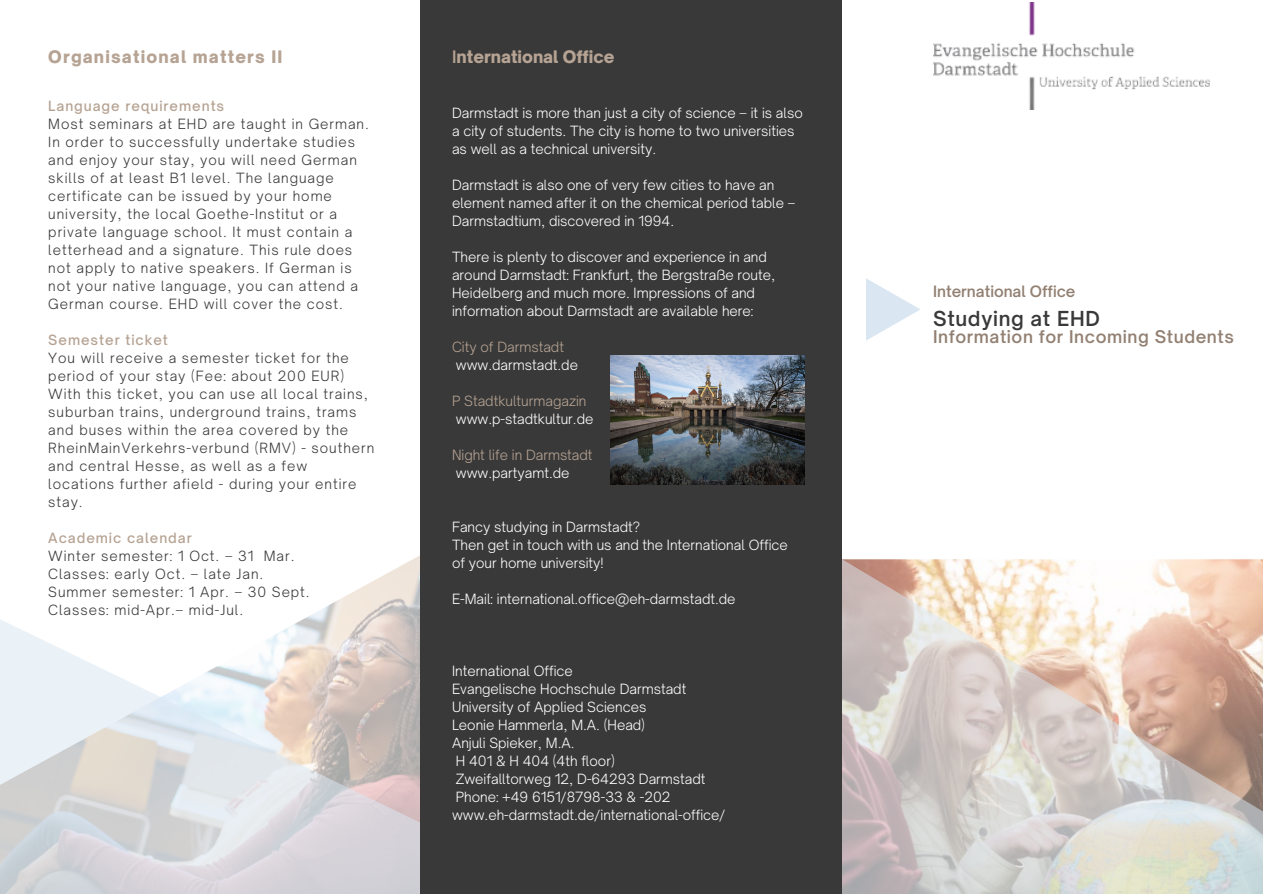
<style>
.page{position:relative;width:1263px;height:894px;background:#fff}
.page>*{position:absolute;margin:0;border:0;box-sizing:border-box;transform-origin:0 0}
.t1{font:600 19.8px "Open Sauce One";letter-spacing:.035em;color:#393939}
.t2{font:600 16.8px "Open Sauce One";letter-spacing:.035em;color:#928072}
.t3{font:900 16.5px "Open Sauce One";letter-spacing:.07em;color:#b6a393}
.t4{font:900 16.5px "Open Sauce One";color:#b6a393}
.t5{font:600 15px "Open Sauce One";color:#928072}
.t6{font:300 13.5px/18px "Open Sauce One";color:#fff}
.t7{font:300 13.5px/18px "Open Sauce One";letter-spacing:.07em;color:#393939}
.t8{font:300 13.5px "Open Sauce One";color:#b6a393}
.t9{font:500 13.5px "Open Sauce One";letter-spacing:.07em;color:#b6a393}
.s1{font-weight:600}
</style>
<div class="page">
<svg style="left:841px;top:558px;width:422px;height:335px;background:#d8ccc4"></svg>
<svg style="left:0;top:520px;width:421px;height:373px"></svg>
<div style="left:421px;top:0;width:420px;height:893px;background:#393939"></div>
<svg style="left:866px;top:278px;width:54px;height:63px"></svg>
<img style="left:933px;top:3px;width:277px;height:106px">
<img style="left:610px;top:355px;width:195px;height:130px">
<p class="t3" style="left:48px;top:46px;width:236px">Organisational matters II</p>
<p class="t9" style="left:48px;top:97px;width:177px">Language requirements</p>
<p class="t7" style="left:48px;top:115px;width:322px">Most seminars at EHD are taught in German.<br>In order to successfully undertake studies and enjoy your stay, you will need German skills of at least B1 level. The language certificate can be issued by your home university, the local Goethe-Institut or a private language school. It must contain a letterhead and a signature. This rule does not apply to native speakers. If German is not your native language, you can attend a German course. EHD will cover the cost.</p>
<p class="t9" style="left:48px;top:331px;width:121px">Semester ticket</p>
<p class="t7" style="left:48px;top:349px;width:327px">You will receive a semester ticket for the period of your stay (Fee: about 200 EUR)<br>With this ticket, you can use all local trains, suburban trains, underground trains, trams and buses within the area covered by the RheinMainVerkehrs-verbund (RMV) - southern and central Hesse, as well as a few locations further afield - during your entire stay.</p>
<p class="t9" style="left:48px;top:529px;width:145px">Academic calendar</p>
<p class="t7" style="left:48px;top:547px;width:263px">Winter semester: 1 Oct. – 31 Mar.<br>Classes: early Oct. – late Jan.<br>Summer semester: 1 Apr. – 30 Sept.<br>Classes: mid-Apr.– mid-Jul.</p>
<p class="t4" style="left:452px;top:46px;width:164px"><span class="s1">I</span>nternational Office</p>
<p class="t6" style="left:452px;top:104px;width:352px">Darmstadt is more than just a city of science – it is also a city of students. The city is home to two universities as well as a technical university.</p>
<p class="t6" style="left:452px;top:176px;width:345px">Darmstadt is also one of very few cities to have an element named after it on the chemical period table –<br>Darmstadtium, discovered in 1994.</p>
<p class="t6" style="left:452px;top:247px;width:325px">There is plenty to discover and experience in and around Darmstadt: Frankfurt, the Bergstraße route, Heidelberg and much more. Impressions of and information about Darmstadt are available here:</p>
<p class="t8" style="left:452px;top:338px;width:113px">City of Darmstadt</p>
<p class="t6" style="left:456px;top:355px;width:124px">www.darmstadt.de</p>
<p class="t8" style="left:452px;top:392px;width:136px">P Stadtkulturmagazin</p>
<p class="t6" style="left:456px;top:409px;width:139px">www.p-stadtkultur.de</p>
<p class="t8" style="left:452px;top:446px;width:142px">Night life in Darmstadt</p>
<p class="t6" style="left:456px;top:463px;width:115px">www.partyamt.de</p>
<p class="t6" style="left:452px;top:517px;width:337px">Fancy studying in Darmstadt?<br>Then get in touch with us and the International Office of your home university!</p>
<p class="t6" style="left:452px;top:589px;width:285px">E-Mail: international.office@eh-darmstadt.de</p>
<p class="t6" style="left:452px;top:661px;width:275px">International Office<br>Evangelische Hochschule Darmstadt<br>University of Applied Sciences<br>Leonie Hammerla, M.A. (Head)<br>Anjuli Spieker, M.A.<br>H 401 &amp; H 404 (4th floor)<br>Zweifalltorweg 12, D-64293 Darmstadt<br>Phone: +49 6151/8798-33 &amp; -202 www.eh-darmstadt.de/international-office/</p>
<p class="t5" style="left:933px;top:282px;width:144px">International Office</p>
<h1 class="t1" style="left:933px;top:305px;width:168px">Studying at EHD</h1>
<p class="t2" style="left:933px;top:326px;width:302px">Information for Incoming Students</p>
</div>
